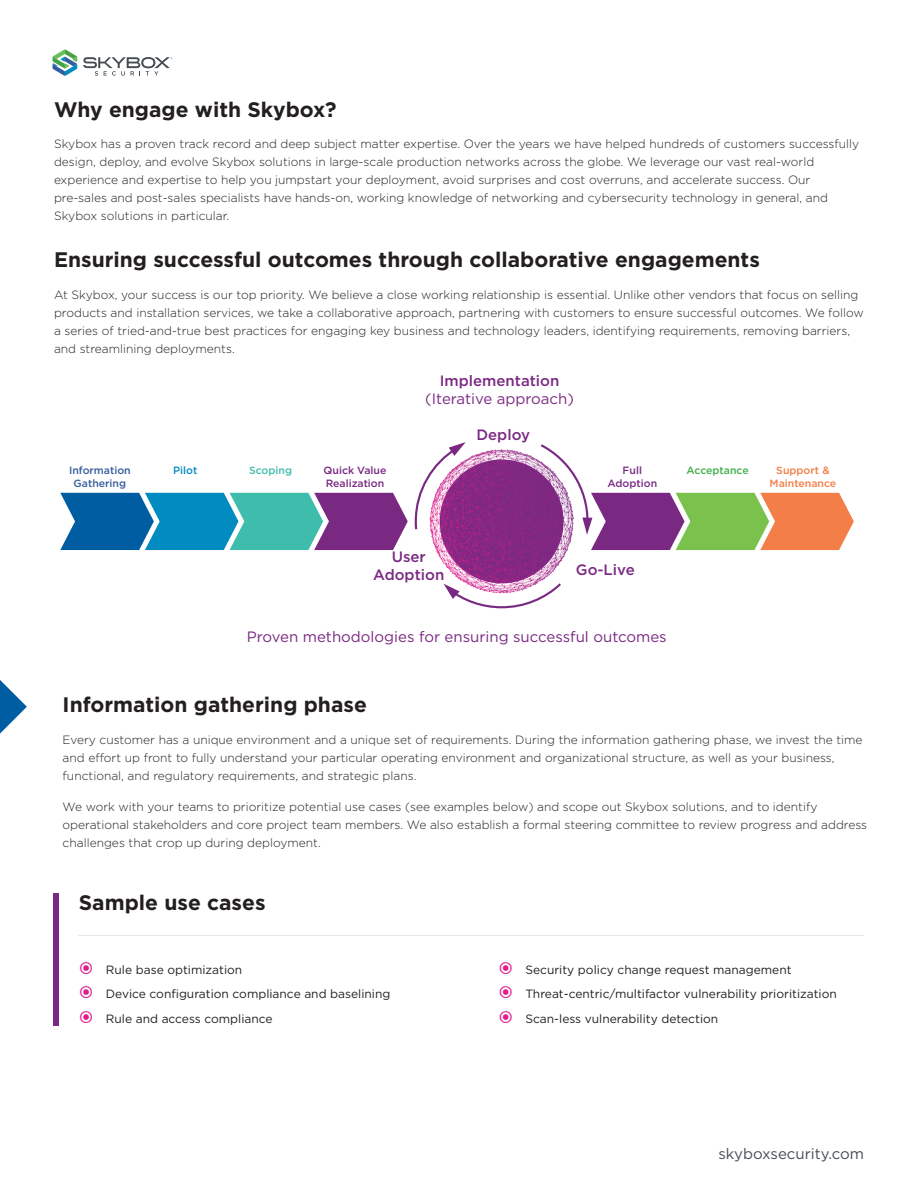
<style>
.page{position:relative;width:918px;height:1188px;background:#fff}
.page>*{position:absolute;margin:0;border:0;box-sizing:border-box;transform-origin:0 0}
.Body{font:700 21px "Gotham";color:#231f20}
.Section_Heading{font:15px/18px "Gotham";color:#7a2982;text-align:center}
.Section_Heading-2{font:500 15px "Gotham";color:#7a2982}
.t1{font:15px "Gotham";color:#454d51}
.Body-2{font:300 12px/18px "Gotham";color:#231f20}
.t2{font:12px "Gotham";color:#231f20}
.Section_Heading-3{font:500 10.5px "Gotham";color:#7a2982}
.Section_Heading-4{font:500 10.5px "Gotham";color:#365e9d}
.Section_Heading-5{font:500 10.5px "Gotham";color:#f37e47}
.Section_Heading-6{font:500 10.5px "Gotham";color:#40ae49}
.Section_Heading-7{font:500 10.5px "Gotham";color:#3fbdac}
.Section_Heading-8{font:500 10.5px "Gotham";color:#008bc1}
.s1{font-weight:500}
</style>
<div class="page">
<svg style="left:60px;top:493px;width:348px;height:57px"></svg>
<svg style="left:440px;top:459px;width:124px;height:124px;fill:#842783"></svg>
<svg style="left:501px;top:449px;width:27px;height:6px"></svg>
<svg style="left:538px;top:444px;width:316px;height:106px"></svg>
<svg style="left:414px;top:442px;width:52px;height:90px"></svg>
<svg style="left:444px;top:581px;width:117px;height:28px"></svg>
<svg style="left:83px;top:57px;width:89px;height:19px"></svg>
<svg style="left:53px;top:49px;width:24px;height:27px"></svg>
<div style="left:53px;top:893px;width:5px;height:132px;background:#7a2982"></div>
<hr style="left:79px;top:935px;width:785px;height:1px;background:#e6e7e8">
<svg style="left:0;top:680px;width:27px;height:54px"></svg>
<h2 class="Body" style="left:54px;top:95px;width:284px">Why engage with Skybox?</h2>
<p class="Body-2" style="left:54px;top:135px;width:807px">Skybox has a proven track record and deep subject matter expertise. Over the years we have helped hundreds of customers successfully design, deploy, and evolve Skybox solutions in large-scale production networks across the globe. We leverage our vast real-world experience and expertise to help you jumpstart your deployment, avoid surprises and cost overruns, and accelerate success. Our pre-sales and post-sales specialists have hands-on, working knowledge of networking and cybersecurity technology in general, and Skybox solutions in particular.</p>
<p class="Body" style="left:54px;top:246px;width:707px">Ensuring successful outcomes through collaborative engagements</p>
<p class="Body-2" style="left:54px;top:285px;width:811px">At Skybox, your success is our top priority. We believe a close working relationship is essential. Unlike other vendors that focus on selling products and installation services, we take a collaborative approach, partnering with customers to ensure successful outcomes. We follow a series of tried-and-true best practices for engaging key business and technology leaders, identifying requirements, removing barriers, and streamlining deployments.</p>
<p class="Section_Heading" style="left:425px;top:371px;width:150px"><span class="s1">Implementation </span>(Iterative approach)</p>
<p class="Section_Heading-4" style="left:69px;top:463px;width:63px">Information</p>
<p class="Section_Heading-4" style="left:74px;top:476px;width:54px">Gathering</p>
<p class="Section_Heading-8" style="left:173px;top:463px;width:26px">Pilot</p>
<p class="Section_Heading-7" style="left:249px;top:463px;width:45px">Scoping</p>
<p class="Section_Heading-3" style="left:324px;top:463px;width:64px">Quick Value</p>
<p class="Section_Heading-3" style="left:326px;top:476px;width:60px">Realization</p>
<p class="Section_Heading-2" style="left:477px;top:425px;width:55px">Deploy</p>
<p class="Section_Heading-3" style="left:623px;top:463px;width:21px">Full</p>
<p class="Section_Heading-3" style="left:607px;top:476px;width:51px">Adoption</p>
<p class="Section_Heading-6" style="left:687px;top:463px;width:64px">Acceptance</p>
<p class="Section_Heading-5" style="left:776px;top:463px;width:55px">Support &amp;</p>
<p class="Section_Heading-5" style="left:770px;top:476px;width:68px">Maintenance</p>
<p class="Section_Heading-2" style="left:392px;top:547px;width:36px">User</p>
<p class="Section_Heading-2" style="left:373px;top:565px;width:73px">Adoption</p>
<p class="Section_Heading-2" style="left:576px;top:560px;width:60px">Go-Live</p>
<p class="Section_Heading" style="left:247px;top:627px;width:421px">Proven methodologies for ensuring successful outcomes</p>
<h2 class="Body" style="left:63px;top:691px;width:306px">Information gathering phase</h2>
<p class="Body-2" style="left:63px;top:730px;width:801px">Every customer has a unique environment and a unique set of requirements. During the information gathering phase, we invest the time and effort up front to fully understand your particular operating environment and organizational structure, as well as your business, functional, and regulatory requirements, and strategic plans.</p>
<p class="Body-2" style="left:63px;top:798px;width:806px">We work with your teams to prioritize potential use cases (see examples below) and scope out Skybox solutions, and to identify operational stakeholders and core project team members. We also establish a formal steering committee to review progress and address challenges that crop up during deployment.</p>
<h2 class="Body" style="left:79px;top:889px;width:188px">Sample use cases</h2>
<p class="t2" style="left:106px;top:962px;width:138px">Rule base optimization</p>
<p class="t2" style="left:106px;top:986px;width:286px">Device configuration compliance and baselining</p>
<p class="t2" style="left:106px;top:1011px;width:168px">Rule and access compliance</p>
<p class="t2" style="left:525px;top:962px;width:268px">Security policy change request management</p>
<p class="t2" style="left:525px;top:986px;width:313px">Threat-centric/multifactor vulnerability prioritization</p>
<p class="t2" style="left:525px;top:1011px;width:194px">Scan-less vulnerability detection</p>
<p class="t1" style="left:718px;top:1144px;width:147px">skyboxsecurity.com</p>
</div>
